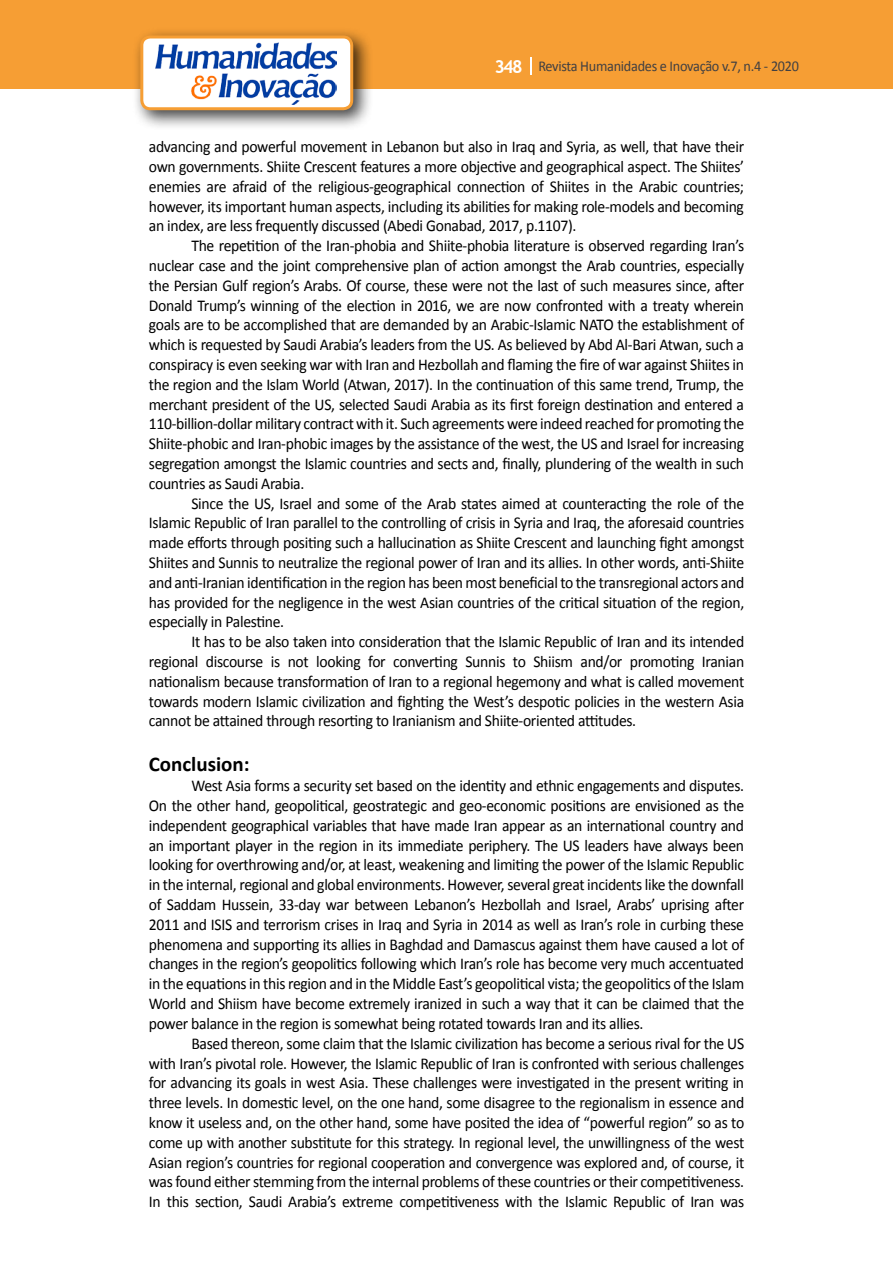
<style>
.page{position:relative;width:893px;height:1263px;background:#fff}
.page>*{position:absolute;margin:0;border:0;box-sizing:border-box;transform-origin:0 0}
.t1{font:700 21px "Calibri";color:#000}
.t2{font:16.5px/19.8px "Calibri";letter-spacing:-.02em;color:#000;text-align:justify;scale:.95 1}
.t3{font:15px "Calibri";letter-spacing:-.02em;color:#414042;scale:.95 1}
.s1{font-family:"Trebuchet MS";font-weight:700;font-size:18px;color:#fff}
</style>
<div class="page">
<div style="left:0;top:0;width:893px;height:88px;background:#f69e34"></div>
<svg style="left:530px;top:57px;width:2px;height:18px"></svg>
<div style="left:132px;top:27px;width:241px;height:103px;background:#000;opacity:.75"></div>
<div style="left:142px;top:37px;width:210px;height:72px;background:#fff;border-radius:9px"></div>
<img style="left:156px;top:43px;width:180px;height:62px">
<div style="left:140px;top:35px;width:213px;height:75px;border:3px solid #f69e34;border-radius:9px"></div>
<p class="t3" style="left:495px;top:57px;width:322px"><span class="s1">348</span> Revista Humanidades e Inovação v.7, n.4 - 2020</p>
<p class="t2" style="left:149px;top:137px;width:628px">advancing and powerful movement in Lebanon but also in Iraq and Syria, as well, that have their own governments. Shiite Crescent features a more objective and geographical aspect. The Shiites’ enemies are afraid of the religious-geographical connection of Shiites in the Arabic countries; however, its important human aspects, including its abilities for making role-models and becoming an index, are less frequently discussed (Abedi Gonabad, 2017, p.1107).</p>
<p class="t2" style="left:149px;top:236px;width:628px;text-indent:43px">The repetition of the Iran-phobia and Shiite-phobia literature is observed regarding Iran’s nuclear case and the joint comprehensive plan of action amongst the Arab countries, especially the Persian Gulf region’s Arabs. Of course, these were not the last of such measures since, after Donald Trump’s winning of the election in 2016, we are now confronted with a treaty wherein goals are to be accomplished that are demanded by an Arabic-Islamic NATO the establishment of which is requested by Saudi Arabia’s leaders from the US. As believed by Abd Al-Bari Atwan, such a conspiracy is even seeking war with Iran and Hezbollah and flaming the fire of war against Shiites in the region and the Islam World (Atwan, 2017). In the continuation of this same trend, Trump, the merchant president of the US, selected Saudi Arabia as its first foreign destination and entered a 110-billion-dollar military contract with it. Such agreements were indeed reached for promoting the Shiite-phobic and Iran-phobic images by the assistance of the west, the US and Israel for increasing segregation amongst the Islamic countries and sects and, finally, plundering of the wealth in such countries as Saudi Arabia.</p>
<p class="t2" style="left:149px;top:493px;width:628px;text-indent:43px">Since the US, Israel and some of the Arab states aimed at counteracting the role of the Islamic Republic of Iran parallel to the controlling of crisis in Syria and Iraq, the aforesaid countries made efforts through positing such a hallucination as Shiite Crescent and launching fight amongst Shiites and Sunnis to neutralize the regional power of Iran and its allies. In other words, anti-Shiite and anti-Iranian identification in the region has been most beneficial to the transregional actors and has provided for the negligence in the west Asian countries of the critical situation of the region, especially in Palestine.</p>
<p class="t2" style="left:149px;top:632px;width:628px;text-indent:43px">It has to be also taken into consideration that the Islamic Republic of Iran and its intended regional discourse is not looking for converting Sunnis to Shiism and/or promoting Iranian nationalism because transformation of Iran to a regional hegemony and what is called movement towards modern Islamic civilization and fighting the West’s despotic policies in the western Asia cannot be attained through resorting to Iranianism and Shiite-oriented attitudes.</p>
<p class="t1" style="left:149px;top:751px;width:102px">Conclusion:</p>
<p class="t2" style="left:149px;top:776px;width:628px;text-indent:43px">West Asia forms a security set based on the identity and ethnic engagements and disputes.<br>On the other hand, geopolitical, geostrategic and geo-economic positions are envisioned as the independent geographical variables that have made Iran appear as an international country and an important player in the region in its immediate periphery. The US leaders have always been looking for overthrowing and/or, at least, weakening and limiting the power of the Islamic Republic in the internal, regional and global environments. However, several great incidents like the downfall of Saddam Hussein, 33-day war between Lebanon’s Hezbollah and Israel, Arabs’ uprising after 2011 and ISIS and terrorism crises in Iraq and Syria in 2014 as well as Iran’s role in curbing these phenomena and supporting its allies in Baghdad and Damascus against them have caused a lot of changes in the region’s geopolitics following which Iran’s role has become very much accentuated in the equations in this region and in the Middle East’s geopolitical vista; the geopolitics of the Islam World and Shiism have become extremely iranized in such a way that it can be claimed that the power balance in the region is somewhat being rotated towards Iran and its allies.</p>
<p class="t2" style="left:149px;top:1033px;width:628px;text-indent:42px">Based thereon, some claim that the Islamic civilization has become a serious rival for the US with Iran’s pivotal role. However, the Islamic Republic of Iran is confronted with serious challenges for advancing its goals in west Asia. These challenges were investigated in the present writing in three levels. In domestic level, on the one hand, some disagree to the regionalism in essence and know it useless and, on the other hand, some have posited the idea of “powerful region” so as to come up with another substitute for this strategy. In regional level, the unwillingness of the west Asian region’s countries for regional cooperation and convergence was explored and, of course, it was found either stemming from the internal problems of these countries or their competitiveness.<br>In this section, Saudi Arabia’s extreme competitiveness with the Islamic Republic of Iran was</p>
</div>
